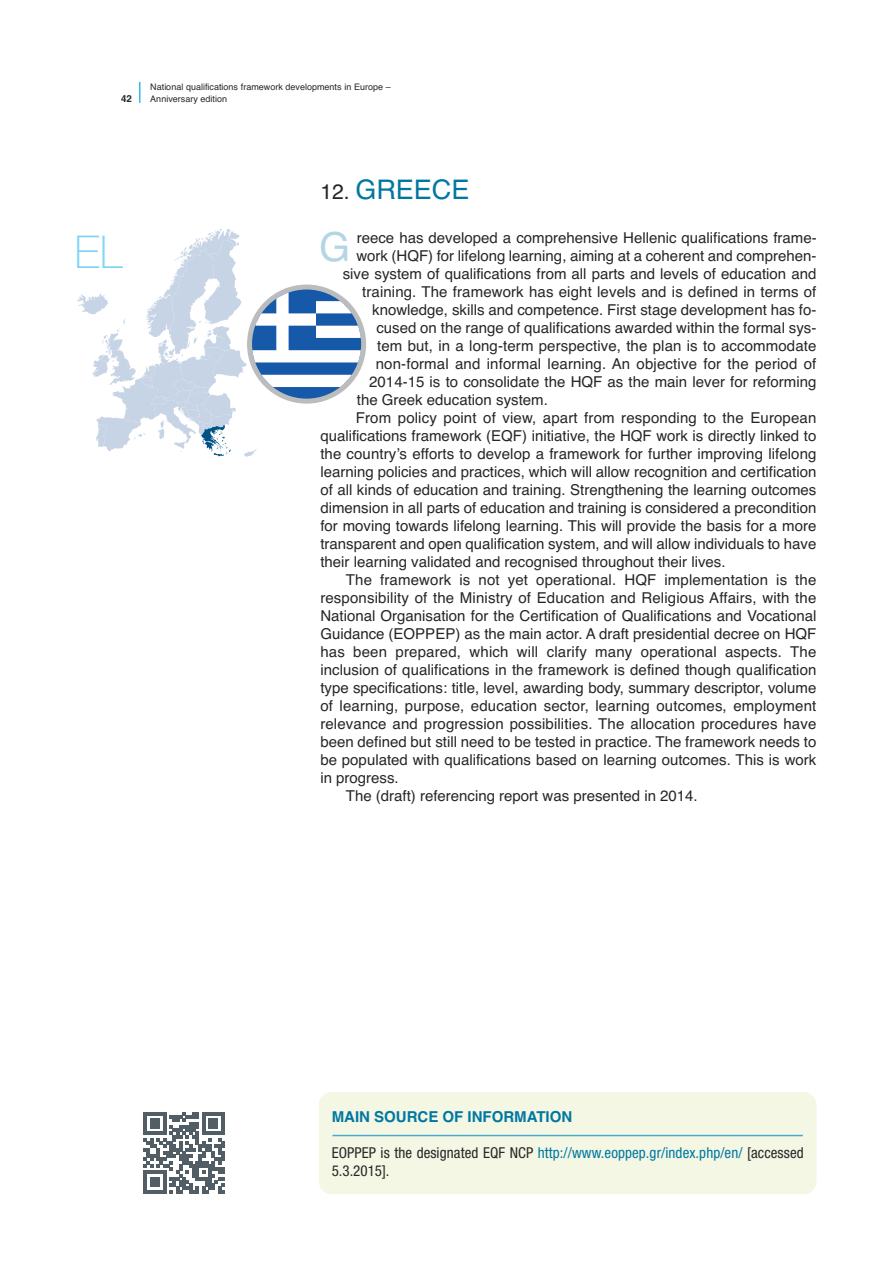
<style>
.page{position:relative;width:893px;height:1263px;background:#fff}
.page>*{position:absolute;margin:0;border:0;box-sizing:border-box;transform-origin:0 0}
.t1{font:100 45.3px "Helvetica Neue";color:#80d5f5}
.t2{font:40.05px "Helvetica";color:#b3d6e3}
.t3{font:27px "Helvetica";color:#0077a1}
.t4{font:15px "Helvetica";color:#272627}
.t5{font:condensed 15px/18px "Helvetica Neue";letter-spacing:.005em;color:#272627}
.t6{font:700 15px "Helvetica";color:#0077a1}
.t7{font:700 9.75px "Helvetica";color:#272627}
.t8{font:9px "Helvetica";color:#272627}
.s1{font-size:21px;color:#272627}
.s2{color:#0077a1}
</style>
<div class="page">
<svg style="left:77px;top:229px;width:289px;height:228px"></svg>
<svg style="left:139px;top:82px;width:1px;height:21px"></svg>
<div style="left:319px;top:1092px;width:497px;height:102px;background:#f3f7e4;border-radius:13px"></div>
<hr style="left:332px;top:1135px;width:471px;height:1px;background:#4da9c9">
<svg style="left:144px;top:1112px;width:81px;height:81px"></svg>
<p class="t8" style="left:150px;top:82px;width:242px">National qualifications framework developments in Europe –</p>
<p class="t7" style="left:121px;top:93px;width:12px">42</p>
<p class="t8" style="left:150px;top:93px;width:78px">Anniversary edition</p>
<h1 class="t1" style="left:74px;top:236px;width:50px">EL</h1>
<h3 class="t3" style="left:320px;top:174px;width:151px"><span class="s1">12.</span> GrEECE</h3>
<h2 class="t2" style="left:319px;top:223px;width:33px">G</h2>
<p class="t4" style="left:357px;top:229px;width:461px">reece has developed a comprehensive Hellenic qualifications frame-</p>
<p class="t4" style="left:356px;top:247px;width:461px">work (HQF) for lifelong learning, aiming at a coherent and comprehen-</p>
<p class="t4" style="left:343px;top:265px;width:475px">sive system of qualifications from all parts and levels of education and</p>
<p class="t4" style="left:362px;top:283px;width:456px">training. the framework has eight levels and is defined in terms of</p>
<p class="t4" style="left:372px;top:301px;width:446px">knowledge, skills and competence. First stage development has fo-</p>
<p class="t4" style="left:376px;top:319px;width:441px">cused on the range of qualifications awarded within the formal sys-</p>
<p class="t4" style="left:377px;top:337px;width:441px">tem but, in a long-term perspective, the plan is to accommodate</p>
<p class="t4" style="left:376px;top:355px;width:442px">non-formal and informal learning. An objective for the period of</p>
<p class="t4" style="left:369px;top:373px;width:449px">2014-15 is to consolidate the HQF as the main lever for reforming</p>
<p class="t4" style="left:357px;top:391px;width:192px">the Greek education system.</p>
<p class="t4" style="left:356px;top:409px;width:462px">From policy point of view, apart from responding to the European</p>
<p class="t4" style="left:320px;top:427px;width:498px">qualifications framework (EQF) initiative, the HQF work is directly linked to</p>
<p class="t4" style="left:320px;top:445px;width:498px">the country’s efforts to develop a framework for further improving lifelong</p>
<p class="t4" style="left:320px;top:463px;width:497px">learning policies and practices, which will allow recognition and certification</p>
<p class="t4" style="left:320px;top:481px;width:497px">of all kinds of education and training. strengthening the learning outcomes</p>
<p class="t4" style="left:320px;top:499px;width:497px">dimension in all parts of education and training is considered a precondition</p>
<p class="t4" style="left:320px;top:517px;width:497px">for moving towards lifelong learning. this will provide the basis for a more</p>
<p class="t4" style="left:320px;top:535px;width:497px">transparent and open qualification system, and will allow individuals to have</p>
<p class="t4" style="left:320px;top:553px;width:407px">their learning validated and recognised throughout their lives.</p>
<p class="t4" style="left:346px;top:571px;width:472px">the framework is not yet operational. HQF implementation is the</p>
<p class="t4" style="left:320px;top:589px;width:498px">responsibility of the Ministry of Education and religious Affairs, with the</p>
<p class="t4" style="left:320px;top:607px;width:497px">National organisation for the Certification of Qualifications and vocational</p>
<p class="t4" style="left:320px;top:625px;width:498px">Guidance (EoPPEP) as the main actor. A draft presidential decree on HQF</p>
<p class="t4" style="left:320px;top:643px;width:498px">has been prepared, which will clarify many operational aspects. the</p>
<p class="t4" style="left:320px;top:661px;width:498px">inclusion of qualifications in the framework is defined though qualification</p>
<p class="t4" style="left:320px;top:679px;width:497px">type specifications: title, level, awarding body, summary descriptor, volume</p>
<p class="t4" style="left:320px;top:697px;width:498px">of learning, purpose, education sector, learning outcomes, employment</p>
<p class="t4" style="left:320px;top:715px;width:498px">relevance and progression possibilities. the allocation procedures have</p>
<p class="t4" style="left:320px;top:733px;width:497px">been defined but still need to be tested in practice. the framework needs to</p>
<p class="t4" style="left:320px;top:751px;width:497px">be populated with qualifications based on learning outcomes. this is work</p>
<p class="t4" style="left:320px;top:769px;width:80px">in progress.</p>
<p class="t4" style="left:346px;top:787px;width:353px">the (draft) referencing report was presented in 2014.</p>
<p class="t6" style="left:332px;top:1108px;width:242px">MAIN SOURCE OF INFORMATION</p>
<p class="t5" style="left:332px;top:1145px;width:473px">EOPPEP is the designated EQF NCP <span class="s2">http://www.eoppep.gr/index.php/en/</span> [accessed<br>5.3.2015].</p>
</div>
